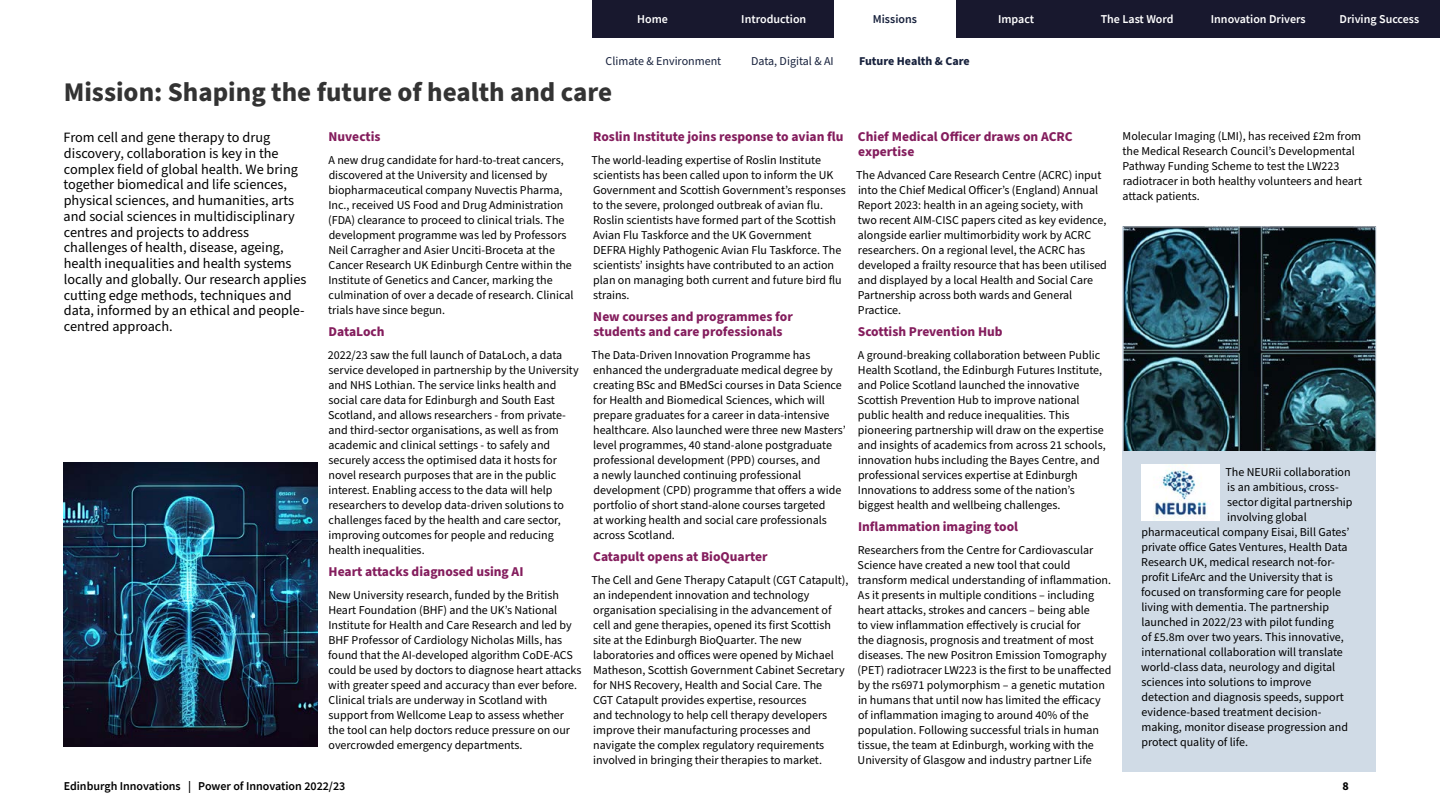
<style>
.page{position:relative;width:1440px;height:810px;background:#fff}
.page>*{position:absolute;margin:0;border:0;box-sizing:border-box;transform-origin:0 0}
.t1{font:700 27px "Source Sans Pro";color:#333}
.t2{font:14.25px/15.8px "Source Sans Pro";color:#000}
.t3{font:700 13.5px/15px "Source Sans Pro";color:#841d5d}
.t4{font:12px/15px "Source Sans Pro";color:#000}
.t5{font:600 12px "Source Sans Pro";color:#fff}
.t6{font:600 12px "Source Sans Pro";color:#000}
.t7{font:12px "Source Sans Pro";color:#17213c}
.t8{font:700 12px "Source Sans Pro";color:#17213c}
.t9{font:600 12px "Source Sans Pro";color:#17213c}
.t10{font:700 12px "Source Sans Pro";color:#000}
</style>
<div class="page">
<img style="left:64px;top:462px;width:254px;height:285px">
<div style="left:713px;top:0;width:121px;height:38px;background:#18182e"></div>
<div style="left:592px;top:0;width:121px;height:38px;background:#18182e"></div>
<div style="left:956px;top:0;width:121px;height:38px;background:#18182e"></div>
<div style="left:1077px;top:0;width:121px;height:38px;background:#18182e"></div>
<div style="left:1198px;top:0;width:121px;height:38px;background:#18182e"></div>
<div style="left:1319px;top:0;width:121px;height:38px;background:#18182e"></div>
<div style="left:1123px;top:226px;width:253px;height:546px;background:#d0dbe6"></div>
<img style="left:1125px;top:228px;width:249px;height:222px">
<div style="left:1123px;top:226px;width:253px;height:226px;border:1px solid #d0dbe6"></div>
<img style="left:1141px;top:464px;width:78px;height:56px">
<p class="t5" style="left:637px;top:11px;width:32px">Home</p>
<p class="t5" style="left:741px;top:11px;width:67px">Introduction</p>
<p class="t5" style="left:998px;top:11px;width:38px">Impact</p>
<p class="t5" style="left:1101px;top:11px;width:74px">The Last Word</p>
<p class="t5" style="left:1211px;top:11px;width:96px">Innovation Drivers</p>
<p class="t5" style="left:1340px;top:11px;width:81px">Driving Success</p>
<p class="t9" style="left:873px;top:11px;width:46px">Missions</p>
<p class="t7" style="left:606px;top:53px;width:117px">Climate &amp; Environment</p>
<p class="t7" style="left:751px;top:53px;width:84px">Data, Digital &amp; AI</p>
<p class="t8" style="left:859px;top:53px;width:112px">Future Health &amp; Care</p>
<h1 class="t1" style="left:64px;top:74px;width:550px">Mission: Shaping the future of health and care</h1>
<p class="t2" style="left:63px;top:130px;width:245px">From cell and gene therapy to drug discovery, collaboration is key in the complex field of global health. We bring together biomedical and life sciences, physical sciences, and humanities, arts and social sciences in multidisciplinary centres and projects to address challenges of health, disease, ageing, health inequalities and health systems locally and globally. Our research applies cutting edge methods, techniques and data, informed by an ethical and people&shy;centred approach.</p>
<p class="t3" style="left:329px;top:130px;width:54px">Nuvectis</p>
<p class="t4" style="left:328px;top:153px;width:247px">A new drug candidate for hard-to-treat cancers, discovered at the University and licensed by biopharmaceutical company Nuvectis Pharma, Inc., received US Food and Drug Administration (FDA) clearance to proceed to clinical trials. The development programme was led by Professors Neil Carragher and Asier Unciti-Broceta at the Cancer Research UK Edinburgh Centre within the Institute of Genetics and Cancer, marking the culmination of over a decade of research. Clinical trials have since begun.</p>
<p class="t3" style="left:329px;top:325px;width:58px">DataLoch</p>
<p class="t4" style="left:328px;top:348px;width:252px">2022/23 saw the full launch of DataLoch, a data service developed in partnership by the University and NHS Lothian. The service links health and social care data for Edinburgh and South East Scotland, and allows researchers - from private&shy;and third-sector organisations, as well as from academic and clinical settings - to safely and securely access the optimised data it hosts for novel research purposes that are in the public interest. Enabling access to the data will help researchers to develop data-driven solutions to challenges faced by the health and care sector, improving outcomes for people and reducing health inequalities.</p>
<p class="t3" style="left:329px;top:565px;width:196px">Heart attacks diagnosed using AI</p>
<p class="t4" style="left:328px;top:588px;width:255px">New University research, funded by the British Heart Foundation (BHF) and the UK’s National Institute for Health and Care Research and led by BHF Professor of Cardiology Nicholas Mills, has found that the AI-developed algorithm CoDE-ACS could be used by doctors to diagnose heart attacks with greater speed and accuracy than ever before.<br>Clinical trials are underway in Scotland with support from Wellcome Leap to assess whether the tool can help doctors reduce pressure on our overcrowded emergency departments.</p>
<p class="t3" style="left:593px;top:130px;width:252px">Roslin Institute joins response to avian flu</p>
<p class="t4" style="left:591px;top:153px;width:256px">The world-leading expertise of Roslin Institute scientists has been called upon to inform the UK Government and Scottish Government’s responses to the severe, prolonged outbreak of avian flu.<br>Roslin scientists have formed part of the Scottish Avian Flu Taskforce and the UK Government DEFRA Highly Pathogenic Avian Flu Taskforce. The scientists’ insights have contributed to an action plan on managing both current and future bird flu strains.</p>
<p class="t3" style="left:593px;top:310px;width:201px">New courses and programmes for students and care professionals</p>
<p class="t4" style="left:591px;top:348px;width:256px">The Data-Driven Innovation Programme has enhanced the undergraduate medical degree by creating BSc and BMedSci courses in Data Science for Health and Biomedical Sciences, which will prepare graduates for a career in data-intensive healthcare. Also launched were three new Masters’ level programmes, 40 stand-alone postgraduate professional development (PPD) courses, and<br>a newly launched continuing professional development (CPD) programme that offers a wide portfolio of short stand-alone courses targeted<br>at working health and social care professionals across Scotland.</p>
<p class="t3" style="left:593px;top:550px;width:176px">Catapult opens at BioQuarter</p>
<p class="t4" style="left:591px;top:573px;width:259px">The Cell and Gene Therapy Catapult (CGT Catapult), an independent innovation and technology organisation specialising in the advancement of cell and gene therapies, opened its first Scottish site at the Edinburgh BioQuarter. The new laboratories and offices were opened by Michael Matheson, Scottish Government Cabinet Secretary for NHS Recovery, Health and Social Care. The<br>CGT Catapult provides expertise, resources<br>and technology to help cell therapy developers improve their manufacturing processes and navigate the complex regulatory requirements involved in bringing their therapies to market.</p>
<p class="t3" style="left:858px;top:130px;width:216px">Chief Medical Officer draws on ACRC expertise</p>
<p class="t4" style="left:856px;top:168px;width:252px">The Advanced Care Research Centre (ACRC) input into the Chief Medical Officer’s (England) Annual Report 2023: health in an ageing society, with<br>two recent AIM-CISC papers cited as key evidence, alongside earlier multimorbidity work by ACRC researchers. On a regional level, the ACRC has developed a frailty resource that has been utilised and displayed by a local Health and Social Care Partnership across both wards and General Practice.</p>
<p class="t3" style="left:858px;top:325px;width:146px">Scottish Prevention Hub</p>
<p class="t4" style="left:858px;top:348px;width:250px">A ground-breaking collaboration between Public Health Scotland, the Edinburgh Futures Institute, and Police Scotland launched the innovative Scottish Prevention Hub to improve national public health and reduce inequalities. This pioneering partnership will draw on the expertise and insights of academics from across 21 schools, innovation hubs including the Bayes Centre, and professional services expertise at Edinburgh Innovations to address some of the nation’s biggest health and wellbeing challenges.</p>
<p class="t3" style="left:858px;top:520px;width:162px">Inflammation imaging tool</p>
<p class="t4" style="left:858px;top:543px;width:255px">Researchers from the Centre for Cardiovascular Science have created a new tool that could transform medical understanding of inflammation.<br>As it presents in multiple conditions – including heart attacks, strokes and cancers – being able<br>to view inflammation effectively is crucial for<br>the diagnosis, prognosis and treatment of most diseases. The new Positron Emission Tomography (PET) radiotracer LW223 is the first to be unaffected by the rs6971 polymorphism – a genetic mutation in humans that until now has limited the efficacy of inflammation imaging to around 40% of the population. Following successful trials in human tissue, the team at Edinburgh, working with the University of Glasgow and industry partner Life</p>
<p class="t4" style="left:1122px;top:129px;width:241px">Molecular Imaging (LMI), has received £2m from the Medical Research Council’s Developmental Pathway Funding Scheme to test the LW223 radiotracer in both healthy volunteers and heart attack patients.</p>
<p class="t4" style="left:1225px;top:465px;width:127px">The NEURii collaboration</p>
<p class="t4" style="left:1227px;top:480px;width:113px">is an ambitious, cross-</p>
<p class="t4" style="left:1227px;top:495px;width:127px">sector digital partnership</p>
<p class="t4" style="left:1227px;top:510px;width:81px">involving global</p>
<p class="t4" style="left:1141px;top:525px;width:210px">pharmaceutical company Eisai, Bill Gates’</p>
<p class="t4" style="left:1141px;top:540px;width:208px">private office Gates Ventures, Health Data</p>
<p class="t4" style="left:1141px;top:555px;width:195px">Research UK, medical research not-for-</p>
<p class="t4" style="left:1141px;top:570px;width:193px">profit LifeArc and the University that is</p>
<p class="t4" style="left:1141px;top:585px;width:202px">focused on transforming care for people</p>
<p class="t4" style="left:1141px;top:600px;width:189px">living with dementia. The partnership</p>
<p class="t4" style="left:1141px;top:615px;width:194px">launched in 2022/23 with pilot funding</p>
<p class="t4" style="left:1142px;top:630px;width:204px">of £5.8m over two years. This innovative,</p>
<p class="t4" style="left:1141px;top:645px;width:203px">international collaboration will translate</p>
<p class="t4" style="left:1141px;top:660px;width:196px">world-class data, neurology and digital</p>
<p class="t4" style="left:1141px;top:675px;width:171px">sciences into solutions to improve</p>
<p class="t4" style="left:1142px;top:690px;width:204px">detection and diagnosis speeds, support</p>
<p class="t4" style="left:1142px;top:705px;width:181px">evidence-based treatment decision-</p>
<p class="t4" style="left:1141px;top:720px;width:208px">making, monitor disease progression and</p>
<p class="t4" style="left:1141px;top:735px;width:108px">protect quality of life.</p>
<p class="t6" style="left:64px;top:778px;width:283px">Edinburgh Innovations | Power of Innovation 2022/23</p>
<p class="t10" style="left:1342px;top:778px;width:8px">8</p>
</div>
